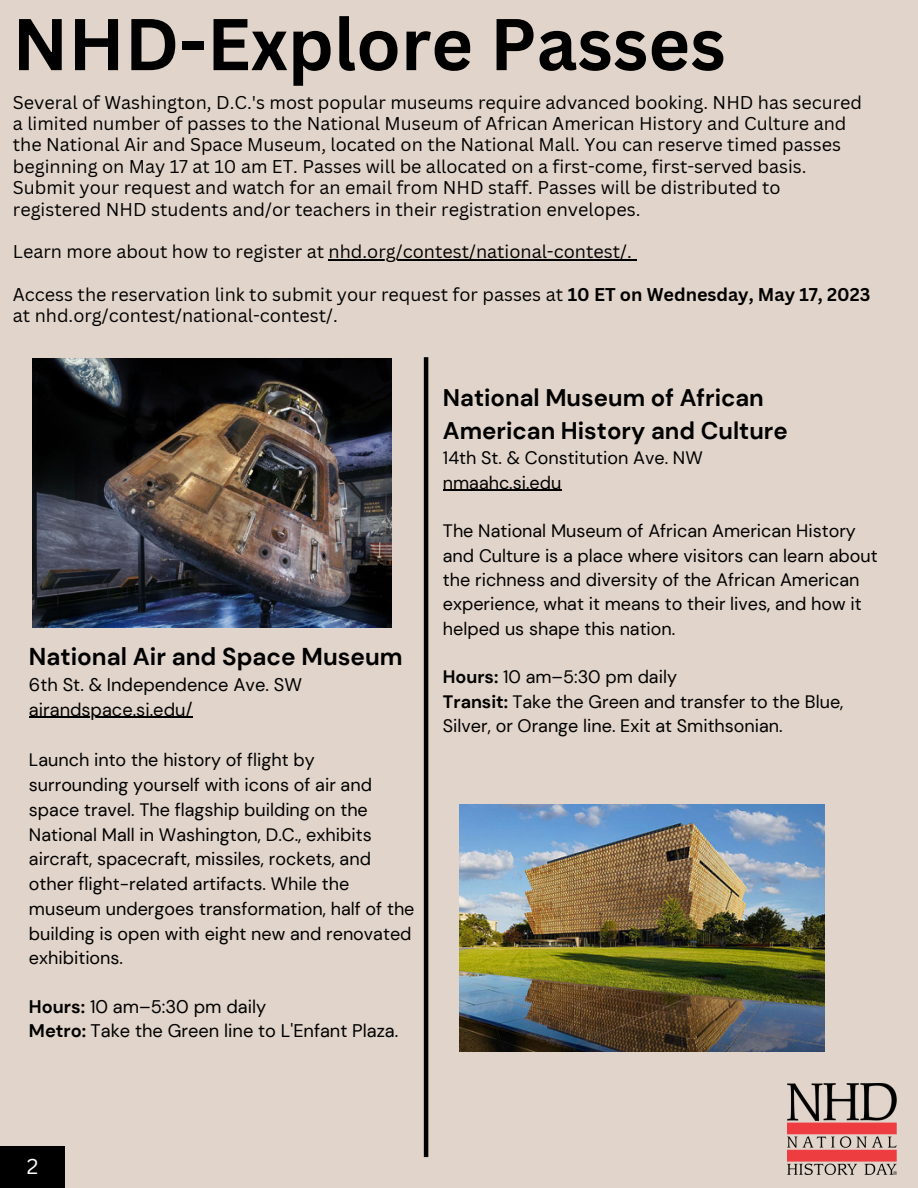
<style>
.page{position:relative;width:918px;height:1188px;background:#e1d4ca}
.page>*{position:absolute;margin:0;border:0;box-sizing:border-box;transform-origin:0 0}
.t1{font:700 71.55px "Canva Sans";color:#000}
.t2{font:700 24.3px "DM Sans";color:#000}
.t3{font:700 24px/33.2px "DM Sans";color:#000}
.t4{font:21px "Canva Sans";color:#fff}
.t5{font:18.3px/24.8px "DM Sans";color:#000}
.t6{font:18px/24.8px "DM Sans";color:#000}
.t7{font:18px/21.3px "Canva Sans";color:#000}
.s1{font-weight:700}
</style>
<div class="page">
<img style="left:787px;top:1083px;width:109px;height:91px">
<img style="left:459px;top:805px;width:366px;height:246px">
<hr style="left:424px;top:357px;width:4px;height:800px;background:#000">
<div style="left:0;top:1147px;width:65px;height:41px;background:#000"></div>
<img style="left:32px;top:359px;width:359px;height:268px">
<hr style="left:443px;top:490px;width:118px;height:1px;background:#000">
<hr style="left:29px;top:717px;width:164px;height:1px;background:#000">
<hr style="left:329px;top:259px;width:303px;height:2px;background:#000">
<h1 class="t1" style="left:12px;top:-6px;width:715px">NHD-Explore Passes</h1>
<p class="t7" style="left:13px;top:91px;width:851px">Several of Washington, D.C.'s most popular museums require advanced booking. NHD has secured a limited number of passes to the National Museum of African American History and Culture and the National Air and Space Museum, located on the National Mall. You can reserve timed passes beginning on May 17 at 10 am ET. Passes will be allocated on a first-come, first-served basis.<br>Submit your request and watch for an email from NHD staff. Passes will be distributed to registered NHD students and/or teachers in their registration envelopes.</p>
<p class="t7" style="left:13px;top:241px;width:620px">Learn more about how to register at nhd.org/contest/national-contest/.</p>
<p class="t7" style="left:13px;top:283px;width:859px">Access the reservation link to submit your request for passes at <span class="s1">10 ET on Wednesday, May 17, 2023 </span>at nhd.org/contest/national-contest/.</p>
<h2 class="t2" style="left:29px;top:641px;width:375px">National Air and Space Museum</h2>
<p class="t5" style="left:29px;top:672px;width:275px">6th St. &amp; Independence Ave. SW airandspace.si.edu/</p>
<p class="t6" style="left:29px;top:748px;width:387px">Launch into the history of flight by surrounding yourself with icons of air and space travel. The flagship building on the National Mall in Washington, D.C., exhibits aircraft, spacecraft, missiles, rockets, and other flight-related artifacts. While the museum undergoes transformation, half of the building is open with eight new and renovated exhibitions.</p>
<p class="t5" style="left:29px;top:994px;width:371px"><span class="s1">Hours:</span> 10 am–5:30 pm daily<br><span class="s1">Metro:</span> Take the Green line to L'Enfant Plaza.</p>
<h3 class="t3" style="left:443px;top:381px;width:346px">National Museum of African<br>American History and Culture</h3>
<p class="t6" style="left:443px;top:446px;width:261px;line-height:24.3px">14th St. &amp; Constitution Ave. NW nmaahc.si.edu</p>
<p class="t6" style="left:443px;top:519px;width:436px;line-height:24.3px">The National Museum of African American History and Culture is a place where visitors can learn about the richness and diversity of the African American experience, what it means to their lives, and how it helped us shape this nation.</p>
<p class="t6" style="left:443px;top:665px;width:402px;line-height:24.3px"><span class="s1">Hours:</span> 10 am–5:30 pm daily<br><span class="s1">Transit:</span> Take the Green and transfer to the Blue,<br>Silver, or Orange line. Exit at Smithsonian.</p>
<p class="t4" style="left:27px;top:1151px;width:13px">2</p>
</div>
